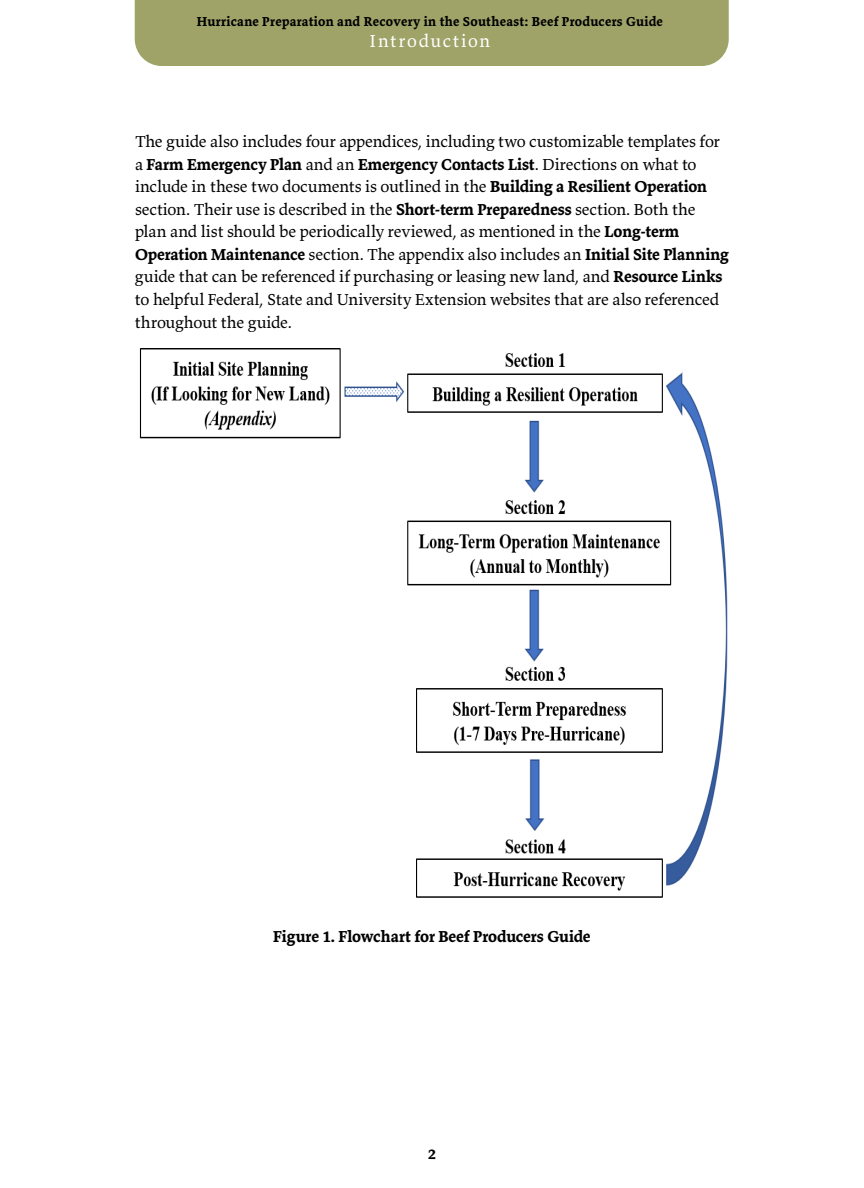
<style>
.page{position:relative;width:864px;height:1188px;background:#fff}
.page>*{position:absolute;margin:0;border:0;box-sizing:border-box;transform-origin:0 0}
.t1{font:18px "Valkyrie T3";letter-spacing:.1em;color:#fff}
.t2{font:16.5px/22.5px "Valkyrie T3";letter-spacing:-.01em;color:#000}
.t3{font:700 16.5px "Valkyrie T3";letter-spacing:-.005em;color:#000}
.t4{font:700 15px "Valkyrie T3";color:#000}
.t5{font:700 13.5px "Valkyrie T3";letter-spacing:.02em;color:#000}
.s1{font-weight:700}
</style>
<div class="page">
<div style="left:135px;top:0;width:594px;height:66px;background:#9fa368"></div>
<img style="left:139px;top:348px;width:589px;height:550px">
<p class="t5" style="left:197px;top:13px;width:468px">Hurricane Preparation and Recovery in the Southeast: Beef Producers Guide</p>
<p class="t1" style="left:370px;top:30px;width:122px">Introduction</p>
<p class="t2" style="left:135px;top:130px;width:596px">The guide also includes four appendices, including two customizable templates for a <span class="s1">Farm Emergency Plan</span> and an <span class="s1">Emergency Contacts List</span>. Directions on what to include in these two documents is outlined in the <span class="s1">Building a Resilient Operation </span>section. Their use is described in the <span class="s1">Short-term Preparedness</span> section. Both the plan and list should be periodically reviewed, as mentioned in the <span class="s1">Long-term Operation Maintenance</span> section. The appendix also includes an <span class="s1">Initial Site Planning </span>guide that can be referenced if purchasing or leasing new land, and <span class="s1">Resource Links </span>to helpful Federal, State and University Extension websites that are also referenced throughout the guide.</p>
<p class="t3" style="left:273px;top:926px;width:319px">Figure 1. Flowchart for Beef Producers Guide</p>
<p class="t4" style="left:428px;top:1144px;width:9px">2</p>
</div>
